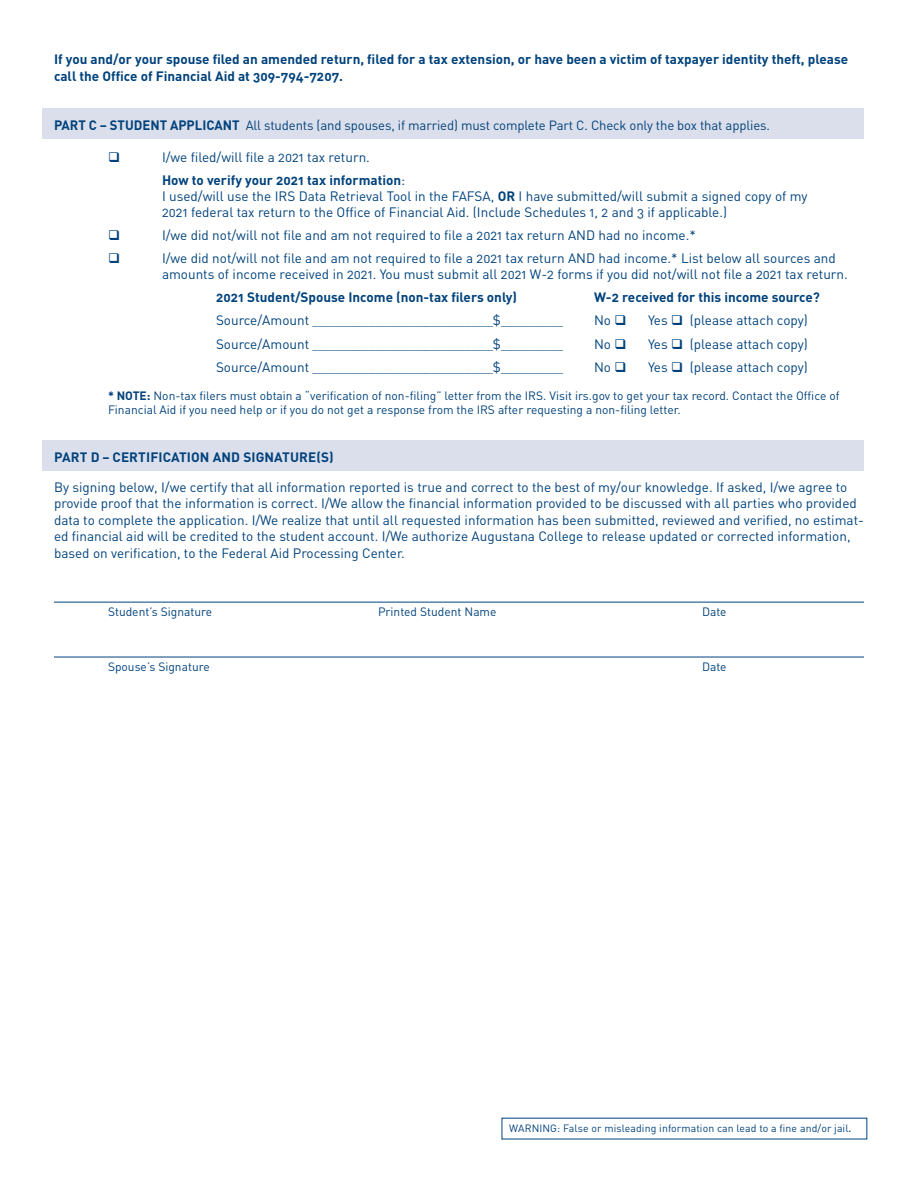
<style>
.page{position:relative;width:918px;height:1188px;background:#fff}
.page>*{position:absolute;margin:0;border:0;box-sizing:border-box;transform-origin:0 0}
.t1{font:13.5px/16.5px "DINOT";color:#01427c}
.t2{font:700 13.5px/16.2px "DINOT";color:#01427c}
.t3{font:13.2px "DINOT";letter-spacing:-.01em;color:#01427c}
.t4{font:12px/14.4px "DINOT";color:#01427c}
.t5{font:10.5px "DINOT";letter-spacing:.01em;color:#01427c}
.s1{font-weight:700;font-size:13.5px}
.s2{font-weight:700}
.s3{font-size:13.5px}
.s4{font-weight:500}
</style>
<div class="page">
<div style="left:42px;top:108px;width:822px;height:30px;background:#dbdfeb"></div>
<div style="left:42px;top:441px;width:822px;height:30px;background:#dbdfeb"></div>
<hr style="left:54px;top:602px;width:810px;height:1px;background:#01427c">
<hr style="left:54px;top:657px;width:810px;height:1px;background:#01427c">
<p class="t2" style="left:54px;top:51px;width:796px">If you and/or your spouse filed an amended return, filed for a tax extension, or have been a victim of taxpayer identity theft, please call the Office of Financial Aid at 309-794-7207.</p>
<p class="t3" style="left:54px;top:116px;width:718px"><span class="s1">PART C – STUDENT APPLICANT</span> All students (and spouses, if married) must complete Part C. Check only the box that applies.</p>
<p class="t1" style="left:162px;top:148px;width:209px">I/we filed/will file a 2021 tax return.</p>
<p class="t1" style="left:162px;top:171px;width:647px"><span class="s2">How to verify your 2021 tax information</span>:<br>I used/will use the IRS Data Retrieval Tool in the FAFSA, <span class="s2">OR</span> I have submitted/will submit a signed copy of my<br>2021 federal tax return to the Office of Financial Aid. (Include Schedules 1, 2 and 3 if applicable.)</p>
<p class="t1" style="left:162px;top:226px;width:535px">I/we did not/will not file and am not required to file a 2021 tax return AND had no income.*</p>
<p class="t1" style="left:162px;top:249px;width:687px">I/we did not/will not file and am not required to file a 2021 tax return AND had income.* List below all sources and amounts of income received in 2021. You must submit all 2021 W-2 forms if you did not/will not file a 2021 tax return.</p>
<p class="t2" style="left:216px;top:288px;width:303px">2021 Student/Spouse Income (non-tax filers only)</p>
<p class="t2" style="left:594px;top:288px;width:228px">W-2 received for this income source?</p>
<p class="t5" style="left:216px;top:314px;width:349px"><span class="s3">Source/Amount</span> ________________________________<span class="s3">$</span>___________</p>
<p class="t1" style="left:594px;top:312px;width:34px">No ❑</p>
<p class="t1" style="left:648px;top:312px;width:161px">Yes ❑ (please attach copy)</p>
<p class="t5" style="left:216px;top:338px;width:349px"><span class="s3">Source/Amount</span> ________________________________<span class="s3">$</span>___________</p>
<p class="t1" style="left:594px;top:335px;width:34px">No ❑</p>
<p class="t1" style="left:648px;top:335px;width:161px">Yes ❑ (please attach copy)</p>
<p class="t5" style="left:216px;top:361px;width:349px"><span class="s3">Source/Amount</span> ________________________________<span class="s3">$</span>___________</p>
<p class="t1" style="left:594px;top:358px;width:34px">No ❑</p>
<p class="t1" style="left:648px;top:358px;width:161px">Yes ❑ (please attach copy)</p>
<p class="t4" style="left:108px;top:388px;width:733px"><span class="s2">* NOTE:</span> Non-tax filers must obtain a “verification of non-filing” letter from the IRS. Visit irs.gov to get your tax record. Contact the Office of<br>Financial Aid if you need help or if you do not get a response from the IRS after requesting a non-filing letter.</p>
<p class="t2" style="left:54px;top:448px;width:281px">PART D – CERTIFICATION AND SIGNATURE(S)</p>
<p class="t1" style="left:54px;top:478px;width:811px">By signing below, I/we certify that all information reported is true and correct to the best of my/our knowledge. If asked, I/we agree to provide proof that the information is correct. I/We allow the financial information provided to be discussed with all parties who provided data to complete the application. I/We realize that until all requested information has been submitted, reviewed and verified, no estimat&shy;ed financial aid will be credited to the student account. I/We authorize Augustana College to release updated or corrected information, based on verification, to the Federal Aid Processing Center.</p>
<p class="t4" style="left:108px;top:604px;width:106px">Student’s Signature</p>
<p class="t4" style="left:378px;top:604px;width:120px">Printed Student Name</p>
<p class="t4" style="left:702px;top:604px;width:26px">Date</p>
<p class="t4" style="left:108px;top:659px;width:103px">Spouse’s Signature</p>
<p class="t4" style="left:702px;top:659px;width:26px">Date</p>
<p class="t5" style="left:509px;top:1121px;width:344px">WARNING: False or misleading information can lead to a fine and/or jail<span class="s4">.</span></p>
</div>
